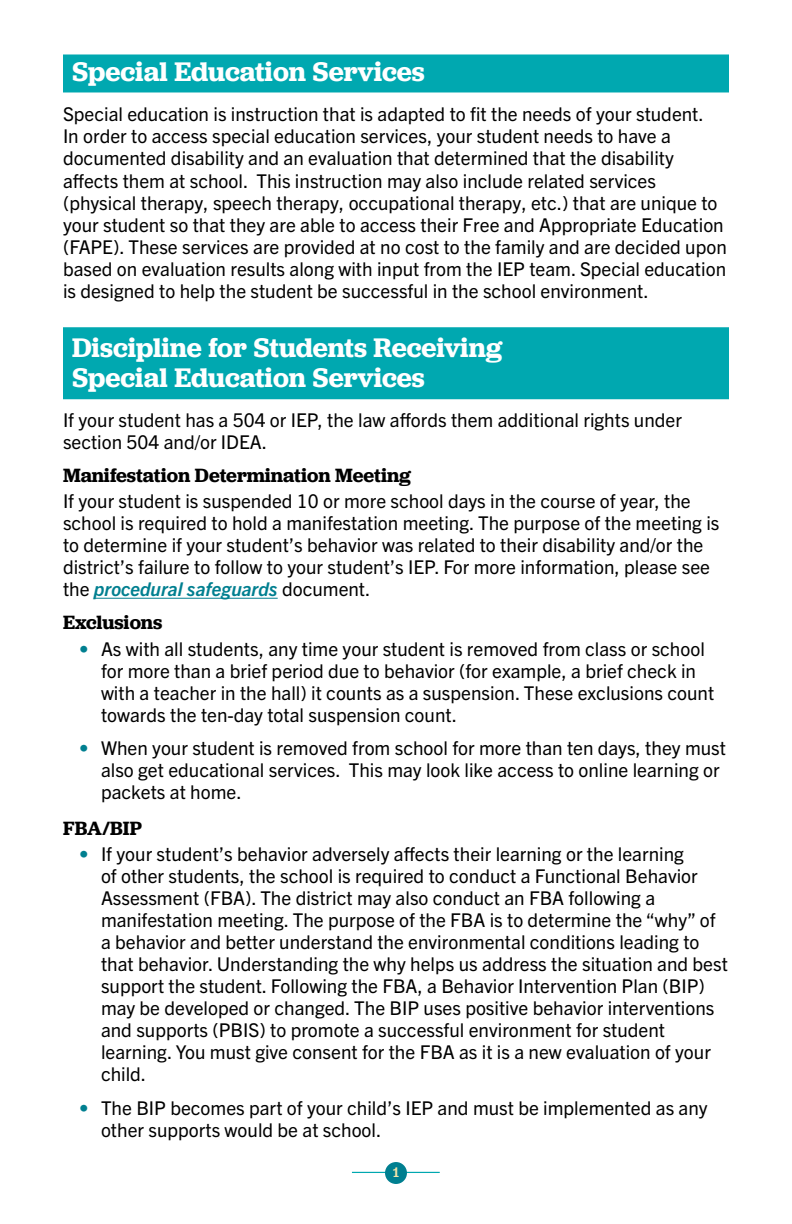
<style>
.page{position:relative;width:792px;height:1224px;background:#fff}
.page>*{position:absolute;margin:0;border:0;box-sizing:border-box;transform-origin:0 0}
.t1{font:600 28px/30px "Jubilat";color:#fff}
.t2{font:600 20px "Jubilat";color:#000}
.t3{font:19px/22px "Trade Gothic Next LT Pro";color:#000}
.t4{font:500 14.4px "Jubilat";color:#f5e6a9}
.s1{font-weight:700;font-style:italic;color:#007f90}
.s2{color:#007f90}
</style>
<div class="page">
<hr style="left:352px;top:1172px;width:88px;height:1px;background:#00a8b0">
<div style="left:385px;top:1162px;width:22px;height:22px;background:#007f90;border-radius:50%"></div>
<div style="left:63px;top:54px;width:666px;height:38px;background:#00a8b0"></div>
<div style="left:63px;top:327px;width:666px;height:72px;background:#00a8b0"></div>
<hr style="left:94px;top:598px;width:184px;height:1px;background:#007f90">
<h1 class="t1" style="left:72px;top:57px;width:354px">Special Education Services</h1>
<p class="t3" style="left:63px;top:102px;width:665px">Special education is instruction that is adapted to fit the needs of your student.<br>In order to access special education services, your student needs to have a documented disability and an evaluation that determined that the disability affects them at school. This instruction may also include related services (physical therapy, speech therapy, occupational therapy, etc.) that are unique to your student so that they are able to access their Free and Appropriate Education (FAPE). These services are provided at no cost to the family and are decided upon based on evaluation results along with input from the IEP team. Special education is designed to help the student be successful in the school environment.</p>
<h1 class="t1" style="left:72px;top:332px;width:432px">Discipline for Students Receiving<br>Special Education Services</h1>
<p class="t3" style="left:63px;top:408px;width:620px">If your student has a 504 or IEP, the law affords them additional rights under section 504 and/or IDEA.</p>
<p class="t2" style="left:63px;top:463px;width:349px">Manifestation Determination Meeting</p>
<p class="t3" style="left:63px;top:489px;width:658px">If your student is suspended 10 or more school days in the course of year, the school is required to hold a manifestation meeting. The purpose of the meeting is to determine if your student’s behavior was related to their disability and/or the district’s failure to follow to your student’s IEP. For more information, please see the <span class="s1">procedural safeguards</span> document.</p>
<p class="t2" style="left:63px;top:610px;width:101px">Exclusions</p>
<p class="t3" style="left:101px;top:636px;width:615px;text-indent:-22px"><span class="s2">•</span> As with all students, any time your student is removed from class or school for more than a brief period due to behavior (for example, a brief check in with a teacher in the hall) it counts as a suspension. These exclusions count towards the ten-day total suspension count.</p>
<p class="t3" style="left:101px;top:736px;width:627px;text-indent:-22px"><span class="s2">•</span> When your student is removed from school for more than ten days, they must also get educational services. This may look like access to online learning or packets at home.</p>
<p class="t2" style="left:63px;top:815px;width:81px">FBA/BIP</p>
<p class="t3" style="left:101px;top:842px;width:628px;text-indent:-22px"><span class="s2">•</span> If your student’s behavior adversely affects their learning or the learning<br>of other students, the school is required to conduct a Functional Behavior Assessment (FBA). The district may also conduct an FBA following a manifestation meeting. The purpose of the FBA is to determine the “why” of a behavior and better understand the environmental conditions leading to that behavior. Understanding the why helps us address the situation and best support the student. Following the FBA, a Behavior Intervention Plan (BIP) may be developed or changed. The BIP uses positive behavior interventions and supports (PBIS) to promote a successful environment for student learning. You must give consent for the FBA as it is a new evaluation of your child.</p>
<p class="t3" style="left:101px;top:1095px;width:608px;text-indent:-22px"><span class="s2">•</span> The BIP becomes part of your child’s IEP and must be implemented as any other supports would be at school.</p>
<p class="t4" style="left:393px;top:1163px;width:8px">1</p>
</div>
